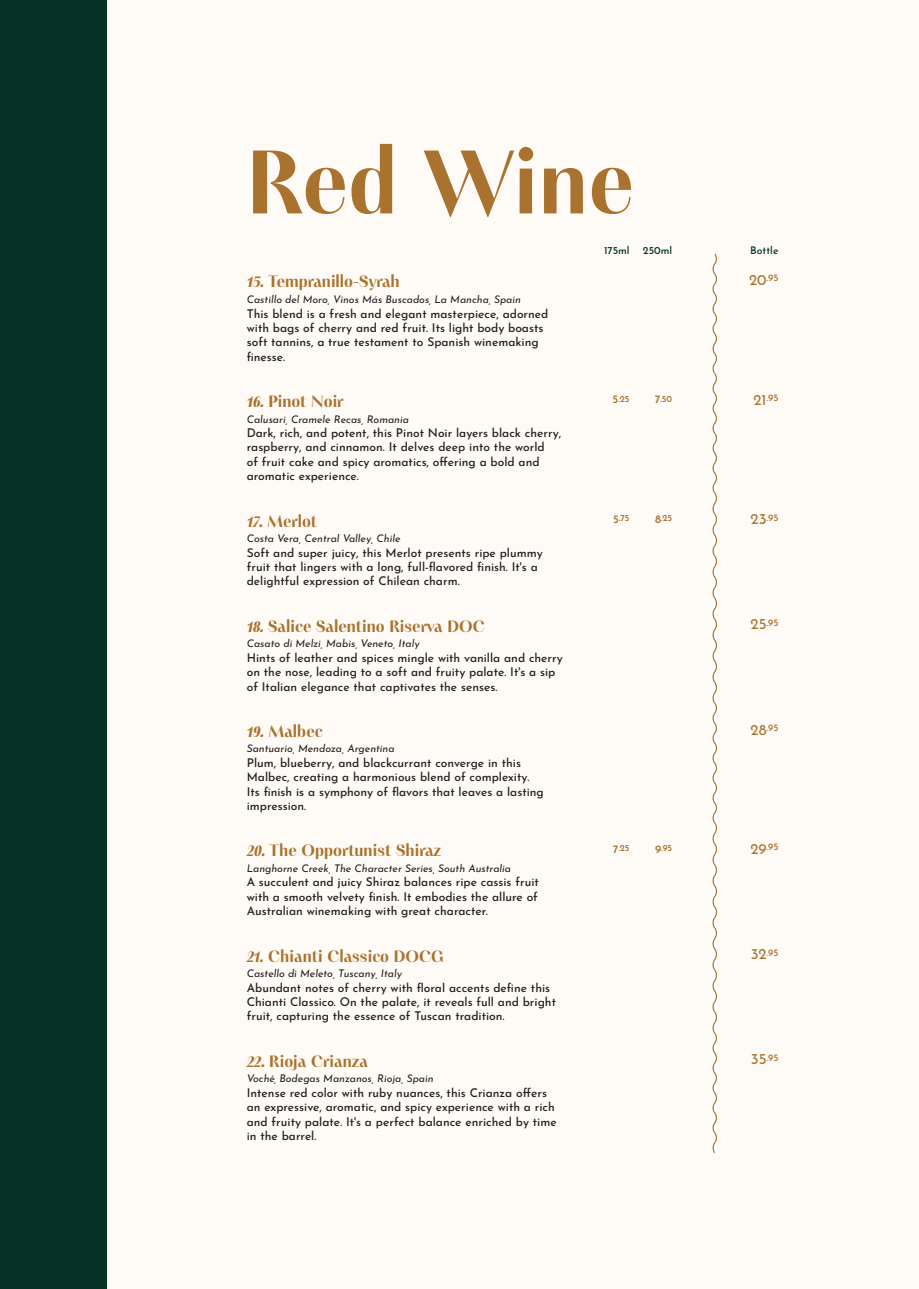
<style>
.page{position:relative;width:919px;height:1289px;background:#fff}
.page>*{position:absolute;margin:0;border:0;box-sizing:border-box;transform-origin:0 0}
.Section_Head{font:700 90px "PF Marlet Display";color:#a9732f}
.Wine_Name{font:700 16.5px "PF Marlet Display";color:#a9732f}
.Drink_Descrip{font:500 12px/14.4px "Josefin Sans";color:#231f20}
.Wine_Place{font:italic 10.5px "Josefin Sans";color:#231f20}
.Drink_Name{font:500 10.5px "Josefin Sans";color:#053224}
.Price{font:500 9.75px "Josefin Sans";color:#a9732f}
.t1{font:600 9px "Josefin Sans";color:#a9732f}
.s1{font-weight:900;font-style:italic;font-size:15px}
.s2{font-weight:400;font-size:15px}
.s3{font-size:11.25px}
</style>
<div class="page">
<div style="left:0;top:0;width:918px;height:1288px;background:#fefaf5"></div>
<svg style="left:712px;top:253px;width:5px;height:900px"></svg>
<div style="left:0;top:0;width:106px;height:1288px;background:#053224"></div>
<p class="Section_Head" style="left:247px;top:124px;width:389px">Red Wine</p>
<p class="Drink_Name" style="left:604px;top:241px;width:27px">175ml</p>
<p class="Drink_Name" style="left:642px;top:241px;width:31px">250ml</p>
<p class="Drink_Name" style="left:750px;top:241px;width:30px">Bottle</p>
<p class="Wine_Name" style="left:247px;top:271px;width:155px"><span class="s1">15.</span> Tempranillo-Syrah</p>
<p class="Wine_Place" style="left:247px;top:290px;width:276px">Castillo del Moro, Vinos Más Buscados, La Mancha, Spain</p>
<p class="Drink_Descrip" style="left:247px;top:304px;width:303px">This blend is a fresh and elegant masterpiece, adorned with bags of cherry and red fruit. Its light body boasts soft tannins, a true testament to Spanish winemaking finesse.</p>
<p class="Price" style="left:749px;top:270px;width:31px"><span class="s2">20</span>.95</p>
<p class="Wine_Name" style="left:247px;top:391px;width:98px"><span class="s1">16.</span> Pinot Noir</p>
<p class="Wine_Place" style="left:247px;top:410px;width:164px">Calusari, Cramele Recas, Romania</p>
<p class="Drink_Descrip" style="left:247px;top:424px;width:316px">Dark, rich, and potent, this Pinot Noir layers black cherry, raspberry, and cinnamon. It delves deep into the world<br>of fruit cake and spicy aromatics, offering a bold and aromatic experience.</p>
<p class="Wine_Name" style="left:247px;top:510px;width:72px"><span class="s1">17.</span> Merlot</p>
<p class="Wine_Place" style="left:247px;top:529px;width:155px">Costa Vera, Central Valley, Chile</p>
<p class="Drink_Descrip" style="left:247px;top:543px;width:297px">Soft and super juicy, this Merlot presents ripe plummy fruit that lingers with a long, full-flavored finish. It's a delightful expression of Chilean charm.</p>
<p class="Wine_Name" style="left:247px;top:615px;width:239px"><span class="s1">18.</span> Salice Salentino Riserva DOC</p>
<p class="Wine_Place" style="left:247px;top:635px;width:174px">Casato di Melzi, Mabis, Veneto, Italy</p>
<p class="Drink_Descrip" style="left:247px;top:648px;width:317px">Hints of leather and spices mingle with vanilla and cherry on the nose, leading to a soft and fruity palate. It's a sip of Italian elegance that captivates the senses.</p>
<p class="Wine_Name" style="left:247px;top:720px;width:77px"><span class="s1">19.</span> Malbec</p>
<p class="Wine_Place" style="left:247px;top:740px;width:149px">Santuario, Mendoza, Argentina</p>
<p class="Drink_Descrip" style="left:247px;top:754px;width:298px">Plum, blueberry, and blackcurrant converge in this Malbec, creating a harmonious blend of complexity.<br>Its finish is a symphony of flavors that leaves a lasting impression.</p>
<p class="Wine_Name" style="left:247px;top:840px;width:196px"><span class="s1">20.</span> The Opportunist Shiraz</p>
<p class="Wine_Place" style="left:247px;top:859px;width:266px">Langhorne Creek, The Character Series, South Australia</p>
<p class="Drink_Descrip" style="left:247px;top:873px;width:293px;text-align:justify">A succulent and juicy Shiraz balances ripe cassis fruit with a smooth velvety finish. It embodies the allure of Australian winemaking with great character.</p>
<p class="Wine_Name" style="left:247px;top:945px;width:198px"><span class="s1">21.</span> Chianti Classico DOCG</p>
<p class="Wine_Place" style="left:247px;top:964px;width:157px">Castello di Meleto, Tuscany, Italy</p>
<p class="Drink_Descrip" style="left:247px;top:978px;width:311px">Abundant notes of cherry with floral accents define this<br>Chianti Classico. On the palate, it reveals full and bright fruit, capturing the essence of Tuscan tradition.</p>
<p class="Wine_Name" style="left:247px;top:1050px;width:123px"><span class="s1">22.</span> Rioja Crianza</p>
<p class="Wine_Place" style="left:247px;top:1069px;width:188px">Voché, Bodegas Manzanos, Rioja, Spain</p>
<p class="Drink_Descrip" style="left:247px;top:1083px;width:311px">Intense red color with ruby nuances, this Crianza offers an expressive, aromatic, and spicy experience with a rich and fruity palate. It's a perfect balance enriched by time in the barrel.</p>
<p class="t1" style="left:612px;top:391px;width:19px"><span class="s3">5</span>.25</p>
<p class="t1" style="left:654px;top:391px;width:19px"><span class="s3">7</span>.50</p>
<p class="Price" style="left:753px;top:389px;width:27px"><span class="s2">21</span>.95</p>
<p class="t1" style="left:613px;top:510px;width:18px"><span class="s3">5</span>.75</p>
<p class="t1" style="left:655px;top:510px;width:19px"><span class="s3">8</span>.25</p>
<p class="Price" style="left:750px;top:509px;width:30px"><span class="s2">23</span>.95</p>
<p class="Price" style="left:750px;top:614px;width:30px"><span class="s2">25</span>.95</p>
<p class="Price" style="left:750px;top:719px;width:30px"><span class="s2">28</span>.95</p>
<p class="t1" style="left:612px;top:840px;width:18px"><span class="s3">7</span>.25</p>
<p class="t1" style="left:655px;top:840px;width:19px"><span class="s3">9</span>.95</p>
<p class="Price" style="left:750px;top:838px;width:30px"><span class="s2">29</span>.95</p>
<p class="Price" style="left:750px;top:943px;width:29px"><span class="s2">32</span>.95</p>
<p class="Price" style="left:750px;top:1049px;width:29px"><span class="s2">35</span>.95</p>
</div>
